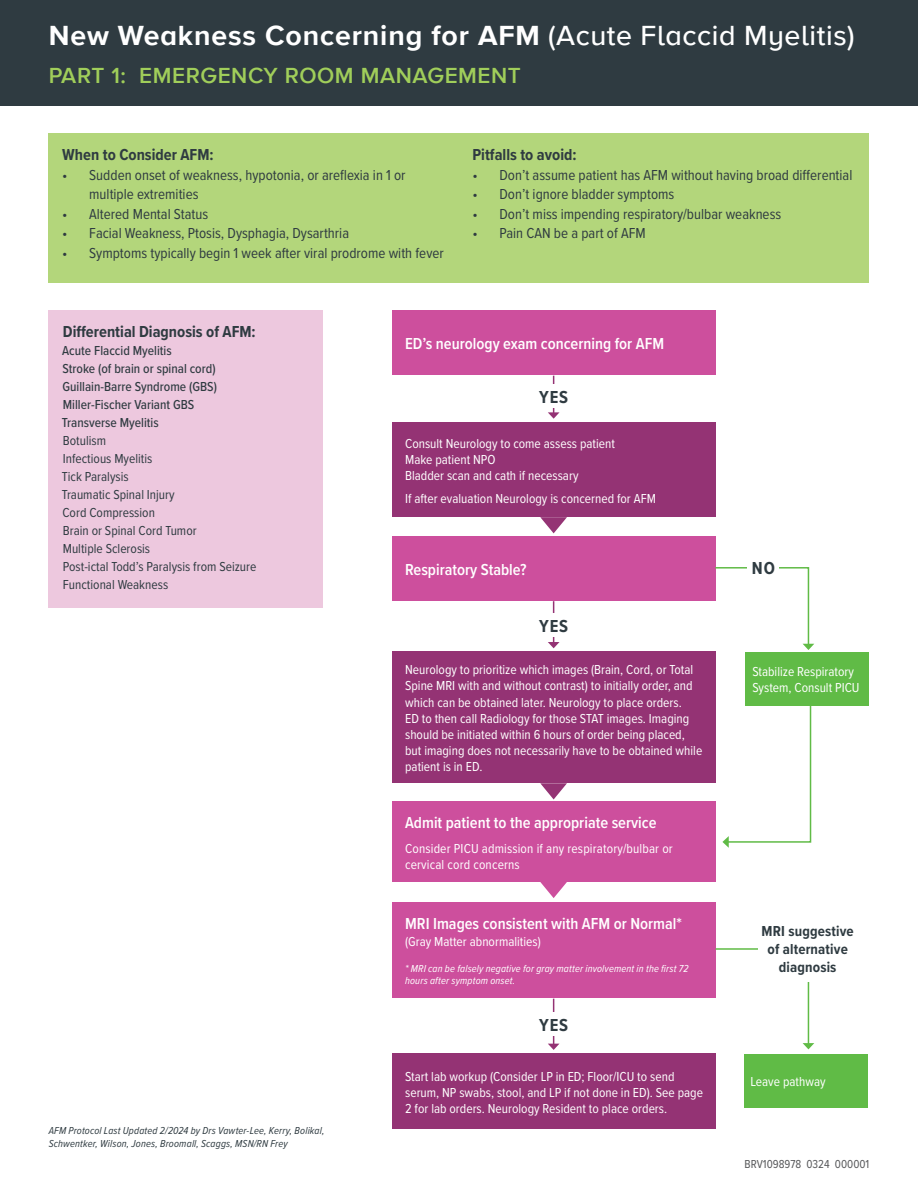
<style>
.page{position:relative;width:918px;height:1188px;background:#fff}
.page>*{position:absolute;margin:0;border:0;box-sizing:border-box;transform-origin:0 0}
.t1{font:700 28.5px "Proxima Nova A";letter-spacing:.03em;color:#fff}
.t2{font:600 22.5px "Proxima Nova A";letter-spacing:.025em;color:#a0ce5a}
.t3{font:700 18px "Proxima Nova Cond";letter-spacing:.05em;color:#2f3b41}
.t4{font:600 16.5px "Proxima Nova Cond";color:#fff}
.t5{font:700 16.5px "Proxima Nova Cond";color:#2f3b41}
.t6{font:15px/19.5px "Proxima Nova Cond";color:#2f3b41}
.t7{font:700 15px/18px "Proxima Nova Cond";letter-spacing:.01em;color:#2f3b41;text-align:center}
.t8{font:13.5px/16.2px "Proxima Nova Cond";color:#fff}
.t9{font:13.5px "Proxima Nova Cond";color:#2f3b41}
.t10{font:500 13.5px "Proxima Nova Cond";color:#2f3b41}
.t11{font:12px "Proxima Nova Cond";color:#57585a}
.t12{font:italic 10.5px/12.6px "Proxima Nova Cond";letter-spacing:.015em;color:#2f3b41}
.t13{font:italic 10.5px/12.6px "Proxima Nova Cond";letter-spacing:.015em;color:#fff}
.s1{font-weight:500}
</style>
<div class="page">
<div style="left:0;top:0;width:918px;height:106px;background:#2f3b41"></div>
<hr style="left:553px;top:376px;width:1px;height:37px;background:#943374">
<svg style="left:548px;top:412px;width:12px;height:7px"></svg>
<div style="left:392px;top:310px;width:324px;height:65px;background:#cd4f9d"></div>
<div style="left:392px;top:423px;width:324px;height:94px;background:#943374"></div>
<div style="left:538px;top:384px;width:31px;height:24px;background:#fff"></div>
<svg style="left:540px;top:517px;width:27px;height:16px"></svg>
<div style="left:392px;top:903px;width:324px;height:95px;background:#cd4f9d"></div>
<div style="left:392px;top:801px;width:324px;height:81px;background:#cd4f9d"></div>
<div style="left:744px;top:1054px;width:123px;height:54px;background:#60bb46"></div>
<div style="left:392px;top:1054px;width:324px;height:75px;background:#943374"></div>
<hr style="left:553px;top:999px;width:1px;height:45px;background:#943374">
<svg style="left:548px;top:1044px;width:11px;height:6px"></svg>
<div style="left:538px;top:1012px;width:31px;height:24px;background:#fff"></div>
<svg style="left:715px;top:948px;width:99px;height:101px"></svg>
<div style="left:758px;top:915px;width:99px;height:67px;background:#fff"></div>
<div style="left:392px;top:536px;width:324px;height:65px;background:#cd4f9d"></div>
<div style="left:746px;top:652px;width:123px;height:54px;background:#60bb46"></div>
<div style="left:392px;top:652px;width:324px;height:131px;background:#943374"></div>
<svg style="left:715px;top:567px;width:99px;height:83px"></svg>
<div style="left:748px;top:558px;width:31px;height:18px;background:#fff"></div>
<hr style="left:553px;top:601px;width:1px;height:42px;background:#943374">
<svg style="left:548px;top:642px;width:12px;height:6px"></svg>
<div style="left:538px;top:613px;width:31px;height:24px;background:#fff"></div>
<svg style="left:722px;top:703px;width:90px;height:145px"></svg>
<svg style="left:540px;top:783px;width:27px;height:16px"></svg>
<svg style="left:540px;top:882px;width:27px;height:16px"></svg>
<div style="left:49px;top:134px;width:820px;height:149px;background:#b3d67b"></div>
<div style="left:49px;top:310px;width:274px;height:298px;background:#edc8de"></div>
<p class="t1" style="left:49px;top:15px;width:807px">New Weakness Concerning for AFM <span class="s1">(Acute Flaccid Myelitis)</span></p>
<p class="t2" style="left:49px;top:59px;width:474px">PART 1: EMERGENCY ROOM MANAGEMENT</p>
<p class="t5" style="left:62px;top:142px;width:153px">When to Consider AFM:</p>
<p class="t6" style="left:89px;top:164px;width:318px;text-indent:-27px">• Sudden onset of weakness, hypotonia, or areflexia in 1 or multiple extremities</p>
<p class="t6" style="left:62px;top:203px;width:147px">• Altered Mental Status</p>
<p class="t6" style="left:62px;top:223px;width:288px">• Facial Weakness, Ptosis, Dysphagia, Dysarthria</p>
<p class="t6" style="left:62px;top:242px;width:383px">• Symptoms typically begin 1 week after viral prodrome with fever</p>
<p class="t5" style="left:472px;top:142px;width:106px">Pitfalls to avoid:</p>
<p class="t6" style="left:472px;top:164px;width:381px">• Don’t assume patient has AFM without having broad differential</p>
<p class="t6" style="left:472px;top:184px;width:203px">• Don’t ignore bladder symptoms</p>
<p class="t6" style="left:472px;top:203px;width:310px">• Don’t miss impending respiratory/bulbar weakness</p>
<p class="t6" style="left:472px;top:223px;width:175px">• Pain CAN be a part of AFM</p>
<p class="t5" style="left:63px;top:319px;width:194px">Differential Diagnosis of AFM:</p>
<p class="t10" style="left:62px;top:340px;width:111px">Acute Flaccid Myelitis</p>
<p class="t10" style="left:63px;top:358px;width:155px">Stroke (of brain or spinal cord)</p>
<p class="t10" style="left:63px;top:376px;width:156px">Guillain-Barre Syndrome (GBS)</p>
<p class="t10" style="left:63px;top:394px;width:133px">Miller-Fischer Variant GBS</p>
<p class="t10" style="left:62px;top:412px;width:98px">Transverse Myelitis</p>
<p class="t9" style="left:63px;top:430px;width:45px">Botulism</p>
<p class="t9" style="left:63px;top:448px;width:91px">Infectious Myelitis</p>
<p class="t9" style="left:62px;top:466px;width:68px">Tick Paralysis</p>
<p class="t9" style="left:62px;top:484px;width:114px">Traumatic Spinal Injury</p>
<p class="t9" style="left:62px;top:502px;width:94px">Cord Compression</p>
<p class="t9" style="left:63px;top:520px;width:135px">Brain or Spinal Cord Tumor</p>
<p class="t9" style="left:63px;top:538px;width:89px">Multiple Sclerosis</p>
<p class="t9" style="left:63px;top:556px;width:195px">Post-ictal Todd’s Paralysis from Seizure</p>
<p class="t9" style="left:63px;top:574px;width:107px">Functional Weakness</p>
<p class="t12" style="left:49px;top:1124px;width:277px">AFM Protocol Last Updated 2/2024 by Drs Vawter-Lee, Kerry, Bolikal,<br>Schwentker, Wilson, Jones, Broomall, Scaggs, MSN/RN Frey</p>
<p class="t4" style="left:405px;top:332px;width:261px">ED’s neurology exam concerning for AFM</p>
<p class="t3" style="left:539px;top:384px;width:31px">YES</p>
<p class="t8" style="left:405px;top:434px;width:211px">Consult Neurology to come assess patient</p>
<p class="t8" style="left:405px;top:451px;width:92px">Make patient NPO</p>
<p class="t8" style="left:405px;top:467px;width:175px">Bladder scan and cath if necessary</p>
<p class="t8" style="left:405px;top:490px;width:252px">If after evaluation Neurology is concerned for AFM</p>
<p class="t4" style="left:405px;top:557px;width:123px">Respiratory Stable?</p>
<p class="t3" style="left:539px;top:613px;width:31px">YES</p>
<p class="t8" style="left:405px;top:661px;width:299px">Neurology to prioritize which images (Brain, Cord, or Total Spine MRI with and without contrast) to initially order, and which can be obtained later. Neurology to place orders.<br>ED to then call Radiology for those STAT images. Imaging should be initiated within 6 hours of order being placed, but imaging does not necessarily have to be obtained while patient is in ED.</p>
<p class="t4" style="left:405px;top:811px;width:253px">Admit patient to the appropriate service</p>
<p class="t8" style="left:405px;top:839px;width:269px">Consider PICU admission if any respiratory/bulbar or cervical cord concerns</p>
<p class="t4" style="left:405px;top:912px;width:278px">MRI Images consistent with AFM or Normal*</p>
<p class="t8" style="left:405px;top:932px;width:137px">(Gray Matter abnormalities)</p>
<p class="t13" style="left:405px;top:961px;width:285px">* MRI can be falsely negative for gray matter involvement in the first 72 hours after symptom onset.</p>
<p class="t3" style="left:539px;top:1011px;width:31px">YES</p>
<p class="t8" style="left:405px;top:1067px;width:299px">Start lab workup (Consider LP in ED; Floor/ICU to send serum, NP swabs, stool, and LP if not done in ED). See page<br>2 for lab orders. Neurology Resident to place orders.</p>
<p class="t3" style="left:752px;top:555px;width:25px">NO</p>
<p class="t8" style="left:752px;top:663px;width:109px">Stabilize Respiratory<br>System, Consult PICU</p>
<p class="t7" style="left:762px;top:922px;width:94px">MRI suggestive of alternative diagnosis</p>
<p class="t8" style="left:750px;top:1073px;width:77px">Leave pathway</p>
<p class="t11" style="left:745px;top:1156px;width:126px">BRV1098978 0324 000001</p>
</div>
